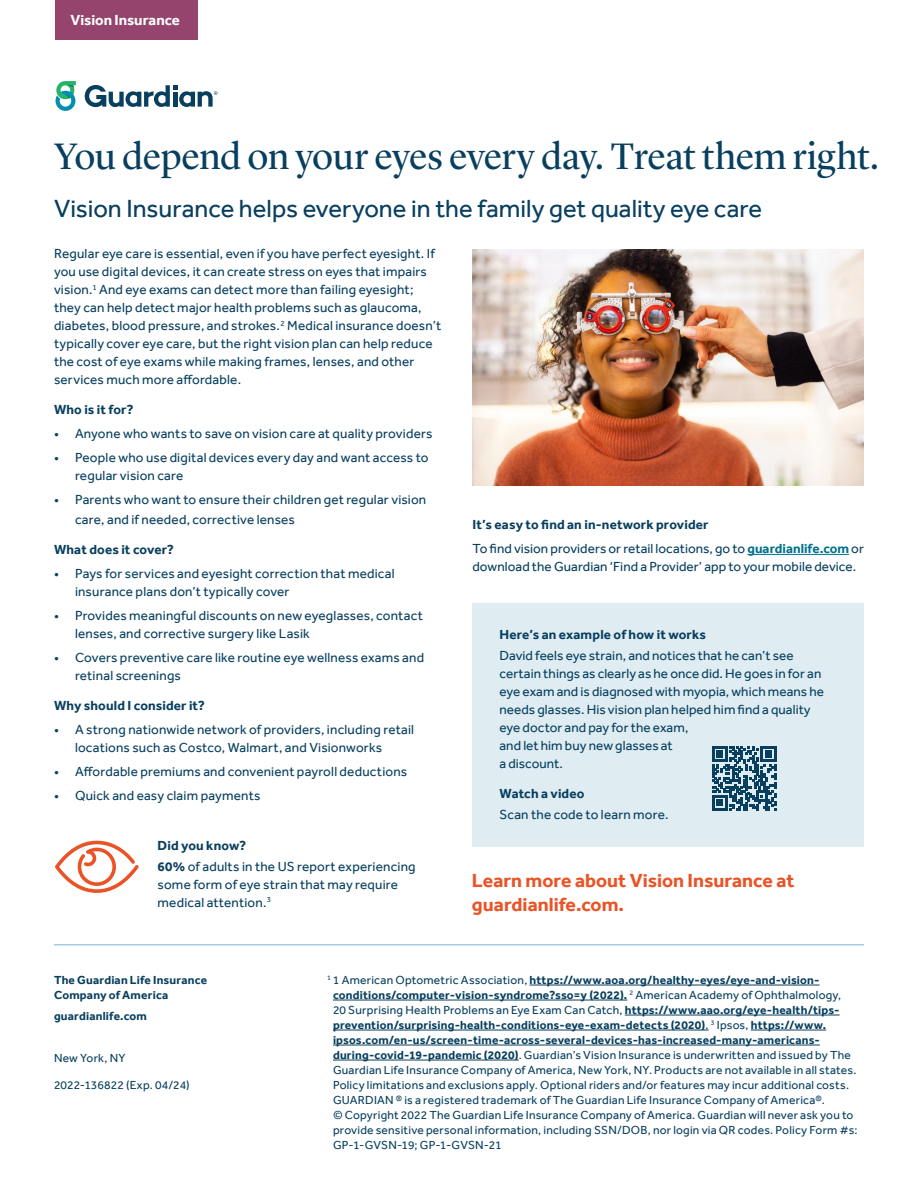
<style>
.page{position:relative;width:918px;height:1188px;background:#fff}
.page>*{position:absolute;margin:0;border:0;box-sizing:border-box;transform-origin:0 0}
.Standard_-_Header_3{font:38.25px "Lyon Display";letter-spacing:-.01em;color:#083f5e}
.Standard_-_Header_3-2{font:25.5px "Effra";color:#083f5e}
.CTA__content_flag{font:700 19.5px/24px "Effra";color:#ea5326}
.ID_-_flag{font:700 15px "Effra";color:#fff}
.Quote_byline{font:13.5px/18px "Effra";letter-spacing:.015em;color:#083f5e}
.Body{font:13.5px/18px "Effra";letter-spacing:.005em;color:#083f5e}
.Subhead_2{font:700 13.5px "Effra";letter-spacing:.01em;color:#083f5e}
.Bullets_level_1{font:13.5px/18px "Effra";letter-spacing:.005em;color:#083f5e}
.Disclaimers__page_ma{font:12px/15px "Effra";letter-spacing:.02em;color:#083f5e}
.Standard_-_Disclosur{font:700 12px/15px "Effra";letter-spacing:.015em;color:#083f5e}
.s1{font-weight:700}
.s2{font-weight:700;color:#00728d}
</style>
<div class="page">
<div style="left:55px;top:0;width:143px;height:40px;background:#94446d"></div>
<svg style="left:56px;top:81px;width:20px;height:30px"></svg>
<svg style="left:85px;top:85px;width:132px;height:22px"></svg>
<hr style="left:54px;top:944px;width:810px;height:2px;background:#a3ccde">
<hr style="left:530px;top:985px;width:290px;height:1px;background:#083f5e">
<hr style="left:333px;top:1000px;width:294px;height:1px;background:#083f5e">
<hr style="left:625px;top:1015px;width:215px;height:1px;background:#083f5e">
<hr style="left:333px;top:1030px;width:376px;height:1px;background:#083f5e">
<hr style="left:751px;top:1030px;width:75px;height:1px;background:#083f5e">
<hr style="left:333px;top:1045px;width:487px;height:1px;background:#083f5e">
<hr style="left:333px;top:1060px;width:186px;height:1px;background:#083f5e">
<img style="left:472px;top:249px;width:392px;height:237px">
<div style="left:472px;top:603px;width:392px;height:244px;background:#dfedf3"></div>
<svg style="left:712px;top:746px;width:64px;height:65px"></svg>
<hr style="left:747px;top:554px;width:102px;height:1px;background:#00728d">
<svg style="left:55px;top:841px;width:84px;height:52px"></svg>
<p class="ID_-_flag" style="left:70px;top:12px;width:111px">Vision Insurance</p>
<p class="Standard_-_Header_3" style="left:54px;top:128px;width:827px">You depend on your eyes every day. Treat them right.</p>
<p class="Standard_-_Header_3-2" style="left:54px;top:193px;width:710px">Vision Insurance helps everyone in the family get quality eye care</p>
<p class="Quote_byline" style="left:54px;top:244px;width:389px">Regular eye care is essential, even if you have perfect eyesight. If you use digital devices, it can create stress on eyes that impairs vision.<sup>1</sup> And eye exams can detect more than failing eyesight; they can help detect major health problems such as glaucoma, diabetes, blood pressure, and strokes.<sup>2</sup> Medical insurance doesn’t typically cover eye care, but the right vision plan can help reduce the cost of eye exams while making frames, lenses, and other services much more affordable.</p>
<p class="Subhead_2" style="left:54px;top:401px;width:81px">Who is it for?</p>
<p class="Quote_byline" style="left:54px;top:424px;width:380px">• Anyone who wants to save on vision care at quality providers</p>
<p class="Quote_byline" style="left:75px;top:448px;width:355px;text-indent:-21px">• People who use digital devices every day and want access to regular vision care</p>
<p class="Quote_byline" style="left:75px;top:490px;width:353px;line-height:19.5px;text-indent:-21px">• Parents who want to ensure their children get regular vision care, and if needed, corrective lenses</p>
<p class="Subhead_2" style="left:54px;top:541px;width:121px">What does it cover?</p>
<p class="Quote_byline" style="left:75px;top:564px;width:321px;text-indent:-21px">• Pays for services and eyesight correction that medical insurance plans don’t typically cover</p>
<p class="Quote_byline" style="left:75px;top:606px;width:349px;text-indent:-21px">• Provides meaningful discounts on new eyeglasses, contact lenses, and corrective surgery like Lasik</p>
<p class="Quote_byline" style="left:75px;top:648px;width:351px;text-indent:-21px">• Covers preventive care like routine eye wellness exams and retinal screenings</p>
<p class="Subhead_2" style="left:54px;top:697px;width:152px">Why should I consider it?</p>
<p class="Quote_byline" style="left:75px;top:720px;width:341px;text-indent:-21px">• A strong nationwide network of providers, including retail locations such as Costco, Walmart, and Visionworks</p>
<p class="Quote_byline" style="left:54px;top:762px;width:355px">• Affordable premiums and convenient payroll deductions</p>
<p class="Quote_byline" style="left:54px;top:786px;width:208px">• Quick and easy claim payments</p>
<p class="Subhead_2" style="left:158px;top:837px;width:90px">Did you know?</p>
<p class="Body" style="left:158px;top:857px;width:260px"><span class="s1">60%</span> of adults in the US report experiencing some form of eye strain that may require medical attention.<sup>3</sup></p>
<p class="Subhead_2" style="left:472px;top:517px;width:238px">It’s easy to find an in-network provider</p>
<p class="Bullets_level_1" style="left:472px;top:539px;width:393px">To find vision providers or retail locations, go to <span class="s2">guardianlife.com</span> or download the Guardian ‘Find a Provider’ app to your mobile device.</p>
<p class="Subhead_2" style="left:500px;top:627px;width:208px">Here’s an example of how it works</p>
<p class="Body" style="left:500px;top:647px;width:326px">David feels eye strain, and notices that he can’t see certain things as clearly as he once did. He goes in for an eye exam and is diagnosed with myopia, which means he needs glasses. His vision plan helped him find a quality eye doctor and pay for the exam,<br>and let him buy new glasses at<br>a discount.</p>
<p class="Subhead_2" style="left:500px;top:786px;width:87px">Watch a video</p>
<p class="Body" style="left:500px;top:806px;width:171px">Scan the code to learn more.</p>
<p class="CTA__content_flag" style="left:472px;top:868px;width:324px">Learn more about Vision Insurance at guardianlife.com.</p>
<p class="Standard_-_Disclosur" style="left:54px;top:972px;width:155px">The Guardian Life Insurance<br>Company of America</p>
<p class="Standard_-_Disclosur" style="left:54px;top:1008px;width:94px">guardianlife.com</p>
<p class="Disclaimers__page_ma" style="left:54px;top:1050px;width:73px">New York, NY</p>
<p class="Disclaimers__page_ma" style="left:54px;top:1077px;width:137px">2022-136822 (Exp. 04/24)</p>
<p class="Disclaimers__page_ma" style="left:333px;top:972px;width:526px;text-indent:-6px"><sup>1</sup> 1 American Optometric Association, <span class="s1">https://www.aoa.org/healthy-eyes/eye-and-vision&shy;conditions/computer-vision-syndrome?sso=y (2022).</span> <sup>2</sup> American Academy of Ophthalmology, 20 Surprising Health Problems an Eye Exam Can Catch, <span class="s1">https://www.aao.org/eye-health/tips&shy;prevention/surprising-health-conditions-eye-exam-detects (2020)</span>. <sup>3</sup> Ipsos, <span class="s1">https://www. ipsos.com/en-us/screen-time-across-several-devices-has-increased-many-americans&shy;during-covid-19-pandemic (2020)</span>. Guardian’s Vision Insurance is underwritten and issued by The Guardian Life Insurance Company of America, New York, NY. Products are not available in all states.<br>Policy limitations and exclusions apply. Optional riders and/or features may incur additional costs.<br>GUARDIAN ® is a registered trademark of The Guardian Life Insurance Company of America®.<br>© Copyright 2022 The Guardian Life Insurance Company of America. Guardian will never ask you to provide sensitive personal information, including SSN/DOB, nor login via QR codes. Policy Form #s:<br>GP-1-GVSN-19; GP-1-GVSN-21</p>
</div>
